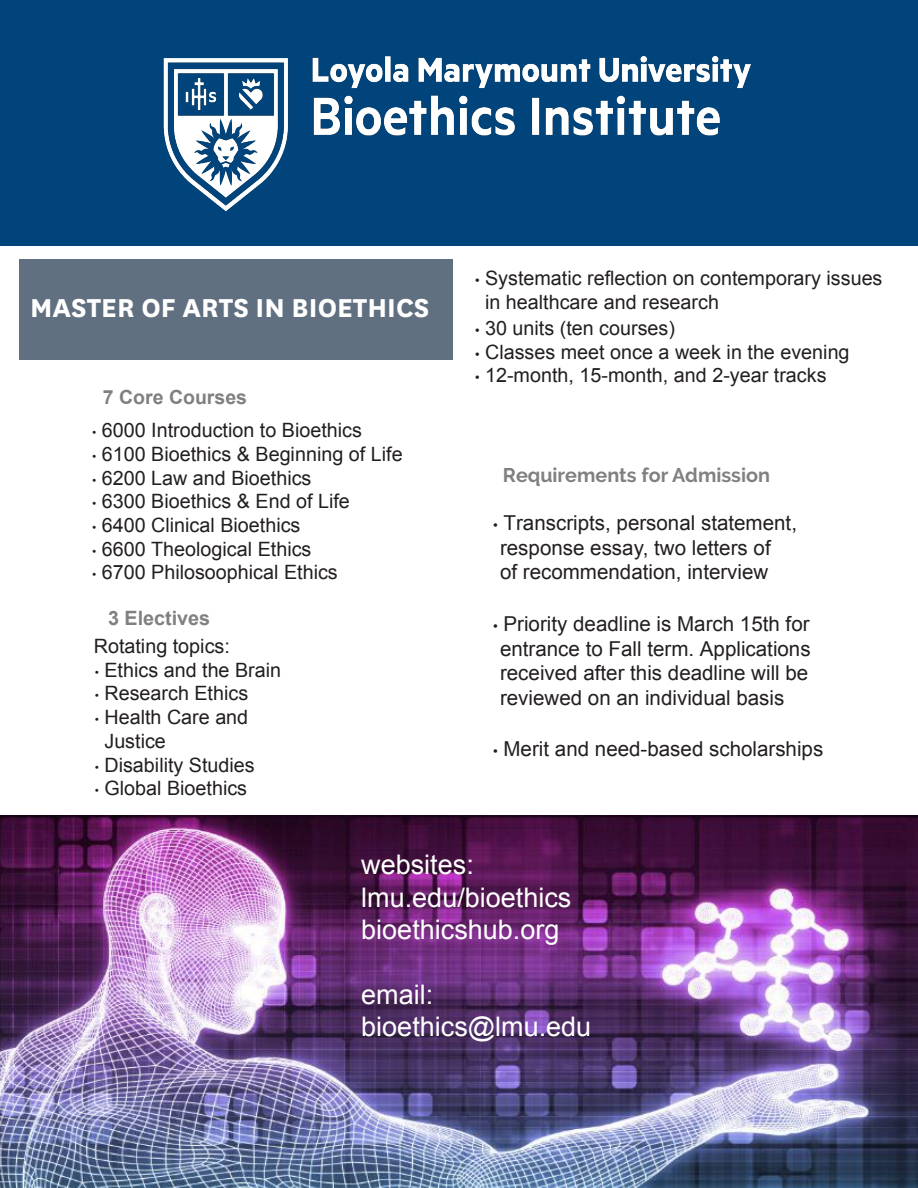
<style>
.page{position:relative;width:918px;height:1188px;background:#fff}
.page>*{position:absolute;margin:0;border:0;box-sizing:border-box;transform-origin:0 0}
.t1{font:700 30.3px "National";color:#fff}
.t2{font:27px/32.4px "Arial";color:#fff}
.t3{font:20.55px/24.6px "Arial";color:#231f20}
.t4{font:19.8px/23.7px "Arial";color:#231f20}
.t5{font:700 19.8px "Raleway";color:#808080}
.t6{font:700 19.8px "Arial";color:#808080}
.t7{font:700 19.5px "Arial";color:#808080}
.s1{font-family:"National"}
</style>
<div class="page">
<img style="left:0;top:815px;width:918px;height:373px">
<div style="left:0;top:1px;width:918px;height:245px;background:#00447c"></div>
<img style="left:120px;top:0;width:666px;height:212px">
<div style="left:19px;top:259px;width:433px;height:101px;background:#617080"></div>
<p class="t1" style="left:30px;top:286px;width:401px">MASTER OF ARTS IN BIOETHICS</p>
<p class="t7" style="left:103px;top:384px;width:146px">7 Core Courses</p>
<p class="t4" style="left:91px;top:419px;width:272px"><span class="s1">•</span> 6000 Introduction to Bioethics</p>
<p class="t4" style="left:91px;top:442px;width:313px"><span class="s1">•</span> 6100 Bioethics &amp; Beginning of Life</p>
<p class="t4" style="left:91px;top:466px;width:222px"><span class="s1">•</span> 6200 Law and Bioethics</p>
<p class="t4" style="left:91px;top:490px;width:260px"><span class="s1">•</span> 6300 Bioethics &amp; End of Life</p>
<p class="t4" style="left:91px;top:513px;width:211px"><span class="s1">•</span> 6400 Clinical Bioethics</p>
<p class="t4" style="left:91px;top:537px;width:222px"><span class="s1">•</span> 6600 Theological Ethics</p>
<p class="t4" style="left:91px;top:561px;width:248px"><span class="s1">•</span> 6700 Philosoophical Ethics</p>
<p class="t6" style="left:108px;top:605px;width:104px">3 Electives</p>
<p class="t4" style="left:94px;top:634px;width:138px">Rotating topics:</p>
<p class="t4" style="left:94px;top:658px;width:189px"><span class="s1">•</span> Ethics and the Brain</p>
<p class="t4" style="left:94px;top:682px;width:156px"><span class="s1">•</span> Research Ethics</p>
<p class="t4" style="left:104px;top:706px;width:145px;text-indent:-11px"><span class="s1">•</span> Health Care and<br>Justice</p>
<p class="t4" style="left:94px;top:753px;width:163px"><span class="s1">•</span> Disability Studies</p>
<p class="t4" style="left:94px;top:777px;width:155px"><span class="s1">•</span> Global Bioethics</p>
<p class="t4" style="left:485px;top:266px;width:399px;text-indent:-11px"><span class="s1">•</span> Systematic reflection on contemporary issues in healthcare and research</p>
<p class="t4" style="left:474px;top:316px;width:202px"><span class="s1">•</span> 30 units (ten courses)</p>
<p class="t4" style="left:474px;top:340px;width:377px"><span class="s1">•</span> Classes meet once a week in the evening</p>
<p class="t4" style="left:474px;top:364px;width:354px"><span class="s1">•</span> 12-month, 15-month, and 2-year tracks</p>
<p class="t5" style="left:503px;top:464px;width:269px">Requirements for Admission</p>
<p class="t3" style="left:500px;top:511px;width:299px;text-indent:-8px"><span class="s1">•</span> Transcripts, personal statement, response essay, two letters of<br>of recommendation, interview</p>
<p class="t3" style="left:500px;top:612px;width:312px;text-align:justify;text-indent:-8px"><span class="s1">•</span> Priority deadline is March 15th for entrance to Fall term. Applications received after this deadline will be reviewed on an individual basis</p>
<p class="t3" style="left:492px;top:736px;width:333px"><span class="s1">•</span> Merit and need-based scholarships</p>
<p class="t2" style="left:361px;top:849px;width:212px">websites: lmu.edu/bioethics bioethicshub.org</p>
<p class="t2" style="left:361px;top:979px;width:231px">email: bioethics@lmu.edu</p>
</div>
